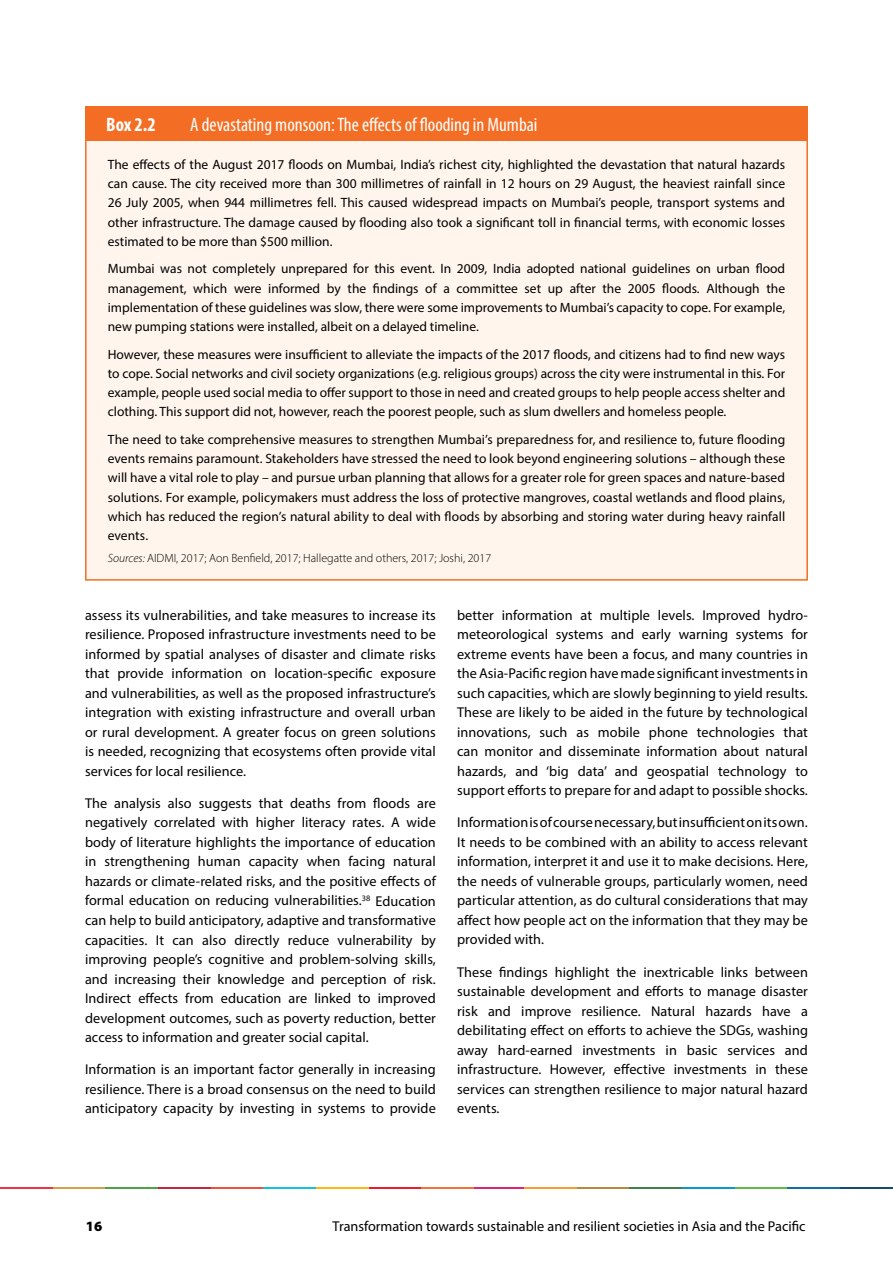
<style>
.page{position:relative;width:893px;height:1263px;background:#fff}
.page>*{position:absolute;margin:0;border:0;box-sizing:border-box;transform-origin:0 0}
.t1{font:condensed 19.5px "Myriad Pro";color:#fff}
.t2{font:700 condensed 19.5px "Myriad Pro";color:#fff}
.t3{font:14.25px/19.5px "Myriad Pro";letter-spacing:.005em;color:#000;text-align:justify}
.t4{font:900 14.25px "Myriad Pro";color:#000}
.t5{font:13.5px/19.2px "Myriad Pro";color:#000;text-align:justify}
.t6{font:300 12px "Myriad Pro";color:#000}
.s1{font-style:italic}
</style>
<div class="page">
<hr style="left:577px;top:1188px;width:52px;height:1px;background:#b9883a">
<hr style="left:735px;top:1188px;width:53px;height:1px;background:#5ebb49">
<hr style="left:53px;top:1188px;width:52px;height:1px;background:#d6a045">
<hr style="left:369px;top:1188px;width:53px;height:1px;background:#ea1d2d">
<hr style="left:211px;top:1188px;width:52px;height:1px;background:#f0513a">
<hr style="left:788px;top:1188px;width:52px;height:1px;background:#126fa1">
<hr style="left:158px;top:1188px;width:53px;height:1px;background:#c4263a">
<hr style="left:471px;top:1188px;width:53px;height:1px;background:#e22470">
<hr style="left:840px;top:1188px;width:53px;height:1px;background:#144b6e">
<hr style="left:316px;top:1188px;width:53px;height:1px;background:#fdb714">
<hr style="left:524px;top:1188px;width:53px;height:1px;background:#f89b38">
<hr style="left:629px;top:1188px;width:53px;height:1px;background:#417f4d">
<hr style="left:263px;top:1188px;width:53px;height:1px;background:#12c1e3">
<hr style="left:682px;top:1188px;width:53px;height:1px;background:#0d96d4">
<hr style="left:422px;top:1188px;width:52px;height:1px;background:#f3723a">
<hr style="left:105px;top:1188px;width:53px;height:1px;background:#4fa248">
<hr style="left:0;top:1188px;width:53px;height:1px;background:#ee3447">
<div style="left:86px;top:107px;width:721px;height:473px;background:#fff5ed"></div>
<div style="left:85px;top:106px;width:723px;height:34px;background:#f36e24"></div>
<h1 class="t2" style="left:106px;top:112px;width:51px">Box 2.2</h1>
<h1 class="t1" style="left:190px;top:112px;width:349px">A devastating monsoon: The effects of flooding in Mumbai</h1>
<p class="t5" style="left:108px;top:155px;width:679px">The effects of the August 2017 floods on Mumbai, India’s richest city, highlighted the devastation that natural hazards can cause. The city received more than 300 millimetres of rainfall in 12 hours on 29 August, the heaviest rainfall since 26 July 2005, when 944 millimetres fell. This caused widespread impacts on Mumbai’s people, transport systems and other infrastructure. The damage caused by flooding also took a significant toll in financial terms, with economic losses estimated to be more than $500 million.</p>
<p class="t5" style="left:108px;top:259px;width:679px">Mumbai was not completely unprepared for this event. In 2009, India adopted national guidelines on urban flood management, which were informed by the findings of a committee set up after the 2005 floods. Although the implementation of these guidelines was slow, there were some improvements to Mumbai’s capacity to cope. For example, new pumping stations were installed, albeit on a delayed timeline.</p>
<p class="t5" style="left:108px;top:344px;width:679px">However, these measures were insufficient to alleviate the impacts of the 2017 floods, and citizens had to find new ways to cope. Social networks and civil society organizations (e.g. religious groups) across the city were instrumental in this. For example, people used social media to offer support to those in need and created groups to help people access shelter and clothing. This support did not, however, reach the poorest people, such as slum dwellers and homeless people.</p>
<p class="t5" style="left:108px;top:430px;width:679px">The need to take comprehensive measures to strengthen Mumbai’s preparedness for, and resilience to, future flooding events remains paramount. Stakeholders have stressed the need to look beyond engineering solutions – although these will have a vital role to play – and pursue urban planning that allows for a greater role for green spaces and nature-based solutions. For example, policymakers must address the loss of protective mangroves, coastal wetlands and flood plains, which has reduced the region’s natural ability to deal with floods by absorbing and storing water during heavy rainfall events.</p>
<p class="t6" style="left:108px;top:551px;width:385px"><span class="s1">Sources:</span> AIDMI, 2017; Aon Benfield, 2017; Hallegatte and others, 2017; Joshi, 2017</p>
<p class="t3" style="left:85px;top:605px;width:352px">assess its vulnerabilities, and take measures to increase its resilience. Proposed infrastructure investments need to be informed by spatial analyses of disaster and climate risks that provide information on location-specific exposure and vulnerabilities, as well as the proposed infrastructure’s integration with existing infrastructure and overall urban or rural development. A greater focus on green solutions is needed, recognizing that ecosystems often provide vital services for local resilience.</p>
<p class="t3" style="left:85px;top:793px;width:352px">The analysis also suggests that deaths from floods are negatively correlated with higher literacy rates. A wide body of literature highlights the importance of education in strengthening human capacity when facing natural hazards or climate-related risks, and the positive effects of formal education on reducing vulnerabilities.<sup>38</sup> Education can help to build anticipatory, adaptive and transformative capacities. It can also directly reduce vulnerability by improving people’s cognitive and problem-solving skills, and increasing their knowledge and perception of risk.<br>Indirect effects from education are linked to improved development outcomes, such as poverty reduction, better access to information and greater social capital.</p>
<p class="t3" style="left:85px;top:1059px;width:352px">Information is an important factor generally in increasing resilience. There is a broad consensus on the need to build anticipatory capacity by investing in systems to provide</p>
<p class="t3" style="left:457px;top:605px;width:352px">better information at multiple levels. Improved hydro&shy;meteorological systems and early warning systems for extreme events have been a focus, and many countries in the Asia-Pacific region have made significant investments in such capacities, which are slowly beginning to yield results.<br>These are likely to be aided in the future by technological innovations, such as mobile phone technologies that can monitor and disseminate information about natural hazards, and ‘big data’ and geospatial technology to support efforts to prepare for and adapt to possible shocks.</p>
<p class="t3" style="left:457px;top:813px;width:352px">Information is of course necessary, but insufficient on its own.<br>It needs to be combined with an ability to access relevant information, interpret it and use it to make decisions. Here, the needs of vulnerable groups, particularly women, need particular attention, as do cultural considerations that may affect how people act on the information that they may be provided with.</p>
<p class="t3" style="left:457px;top:962px;width:352px">These findings highlight the inextricable links between sustainable development and efforts to manage disaster risk and improve resilience. Natural hazards have a debilitating effect on efforts to achieve the SDGs, washing away hard-earned investments in basic services and infrastructure. However, effective investments in these services can strengthen resilience to major natural hazard events.</p>
<p class="t4" style="left:86px;top:1217px;width:18px">16</p>
<p class="t3" style="left:333px;top:1216px;width:474px">Transformation towards sustainable and resilient societies in Asia and the Pacific</p>
</div>
